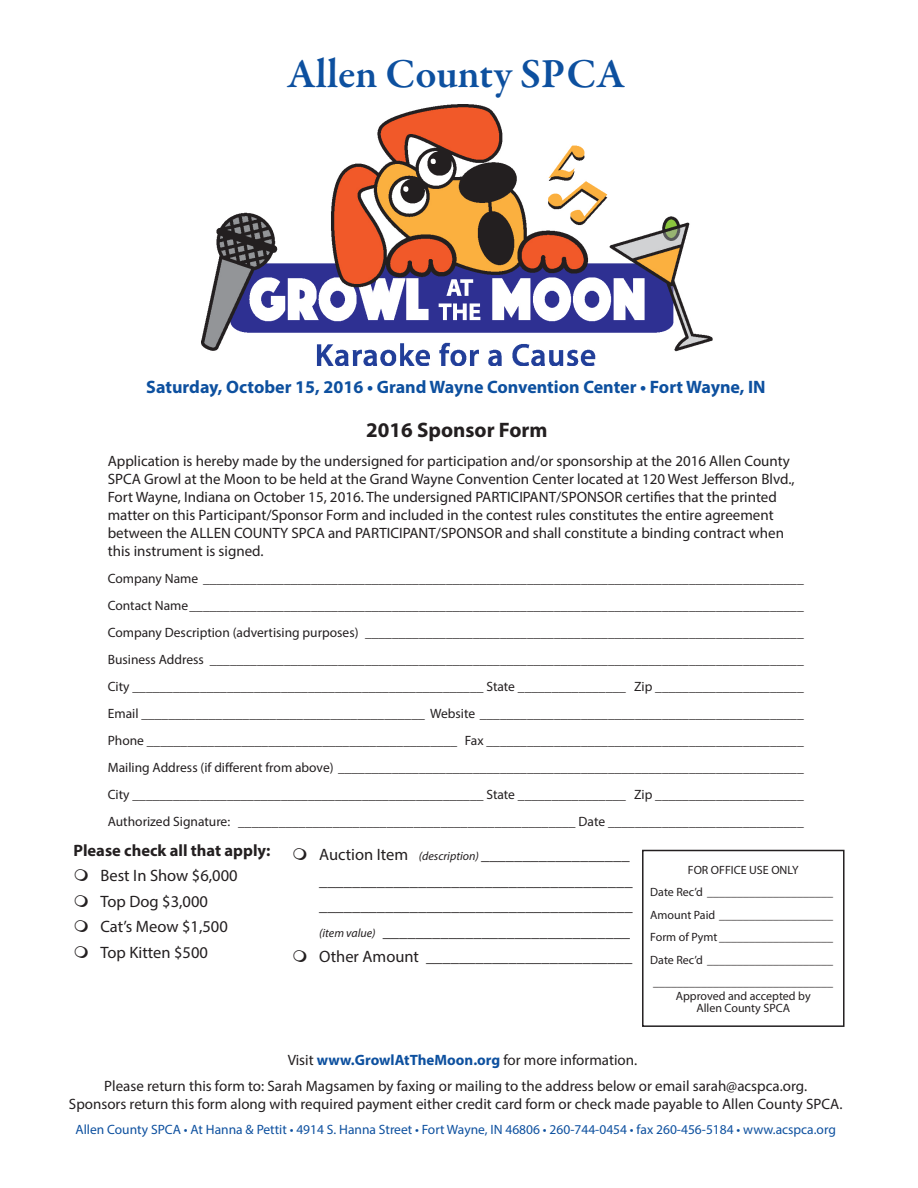
<style>
.page{position:relative;width:918px;height:1188px;background:#fff}
.page>*{position:absolute;margin:0;border:0;box-sizing:border-box;transform-origin:0 0}
.t1{font:600 42px "Garamond Premr Pro";color:#0d509f}
.t2{font:700 21px "Myriad Pro";color:#231f20}
.t3{font:700 18px "Myriad Pro";color:#0d509f}
.t4{font:16.5px "Myriad Pro";color:#231f20}
.t5{font:700 16.5px "Myriad Pro";color:#231f20}
.t6{font:15px/18px "Myriad Pro";color:#231f20}
.t7{font:13.5px "Myriad Pro";color:#231f20}
.t8{font:13.5px "Myriad Pro";color:#0d509f}
.t9{font:12px "Myriad Pro";color:#231f20}
.s1{font-style:italic;font-size:12px}
.s2{font-weight:700;color:#0d509f}
</style>
<div class="page">
<div style="left:642px;top:850px;width:203px;height:177px;border:2px solid #231f20"></div>
<img style="left:201px;top:104px;width:512px;height:261px">
<p class="t1" style="left:287px;top:49px;width:339px">Allen County SPCA</p>
<p class="t3" style="left:146px;top:375px;width:621px">Saturday, October 15, 2016 • Grand Wayne Convention Center • Fort Wayne, IN</p>
<p class="t2" style="left:366px;top:416px;width:183px">2016 Sponsor Form</p>
<p class="t6" style="left:108px;top:452px;width:688px">Application is hereby made by the undersigned for participation and/or sponsorship at the 2016 Allen County SPCA Growl at the Moon to be held at the Grand Wayne Convention Center located at 120 West Jefferson Blvd., Fort Wayne, Indiana on October 15, 2016. The undersigned PARTICIPANT/SPONSOR certifies that the printed matter on this Participant/Sponsor Form and included in the contest rules constitutes the entire agreement between the ALLEN COUNTY SPCA and PARTICIPANT/SPONSOR and shall constitute a binding contract when this instrument is signed.</p>
<p class="t7" style="left:108px;top:571px;width:698px">Company Name _________________________________________________________________________________________</p>
<p class="t7" style="left:108px;top:598px;width:698px">Contact Name ___________________________________________________________________________________________</p>
<p class="t7" style="left:108px;top:625px;width:698px">Company Description (advertising purposes) _________________________________________________________________</p>
<p class="t7" style="left:108px;top:652px;width:697px">Business Address ________________________________________________________________________________________</p>
<p class="t7" style="left:108px;top:679px;width:698px">City ____________________________________________________ State ________________ Zip ______________________</p>
<p class="t7" style="left:108px;top:706px;width:698px">Email __________________________________________ Website ________________________________________________</p>
<p class="t7" style="left:108px;top:733px;width:698px">Phone ______________________________________________ Fax _______________________________________________</p>
<p class="t7" style="left:108px;top:760px;width:698px">Mailing Address (if different from above) _____________________________________________________________________</p>
<p class="t7" style="left:108px;top:787px;width:698px">City ____________________________________________________ State ________________ Zip ______________________</p>
<p class="t7" style="left:108px;top:814px;width:698px">Authorized Signature: __________________________________________________ Date _____________________________</p>
<p class="t5" style="left:73px;top:840px;width:199px">Please check all that apply:</p>
<p class="t4" style="left:100px;top:866px;width:139px">Best In Show $6,000</p>
<p class="t4" style="left:100px;top:891px;width:109px">Top Dog $3,000</p>
<p class="t4" style="left:100px;top:917px;width:129px">Cat’s Meow $1,500</p>
<p class="t4" style="left:100px;top:942px;width:109px">Top Kitten $500</p>
<p class="t4" style="left:319px;top:845px;width:312px">Auction Item <span class="s1">(description)</span> __________________</p>
<p class="t4" style="left:319px;top:870px;width:315px">______________________________________</p>
<p class="t4" style="left:319px;top:896px;width:315px">______________________________________</p>
<p class="t4" style="left:319px;top:921px;width:313px"><span class="s1">(item value)</span> ______________________________</p>
<p class="t4" style="left:319px;top:947px;width:315px">Other Amount _________________________</p>
<p class="t9" style="left:688px;top:862px;width:112px">FOR OFFICE USE ONLY</p>
<p class="t9" style="left:650px;top:885px;width:184px">Date Rec’d _____________________</p>
<p class="t9" style="left:650px;top:907px;width:184px">Amount Paid ___________________</p>
<p class="t9" style="left:650px;top:930px;width:184px">Form of Pymt ___________________</p>
<p class="t9" style="left:650px;top:952px;width:184px">Date Rec’d _____________________</p>
<p class="t9" style="left:653px;top:975px;width:181px">______________________________</p>
<p class="t9" style="left:676px;top:988px;width:136px">Approved and accepted by</p>
<p class="t9" style="left:696px;top:1000px;width:95px">Allen County SPCA</p>
<p class="t6" style="left:288px;top:1051px;width:351px">Visit <span class="s2">www.GrowlAtTheMoon.org</span> for more information.</p>
<p class="t6" style="left:104px;top:1077px;width:704px">Please return this form to: Sarah Magsamen by faxing or mailing to the address below or email sarah@acspca.org.</p>
<p class="t6" style="left:69px;top:1095px;width:775px">Sponsors return this form along with required payment either credit card form or check made payable to Allen County SPCA.</p>
<p class="t8" style="left:76px;top:1122px;width:762px">Allen County SPCA • At Hanna &amp; Pettit • 4914 S. Hanna Street • Fort Wayne, IN 46806 • 260-744-0454 • fax 260-456-5184 • www.acspca.org</p>
</div>
